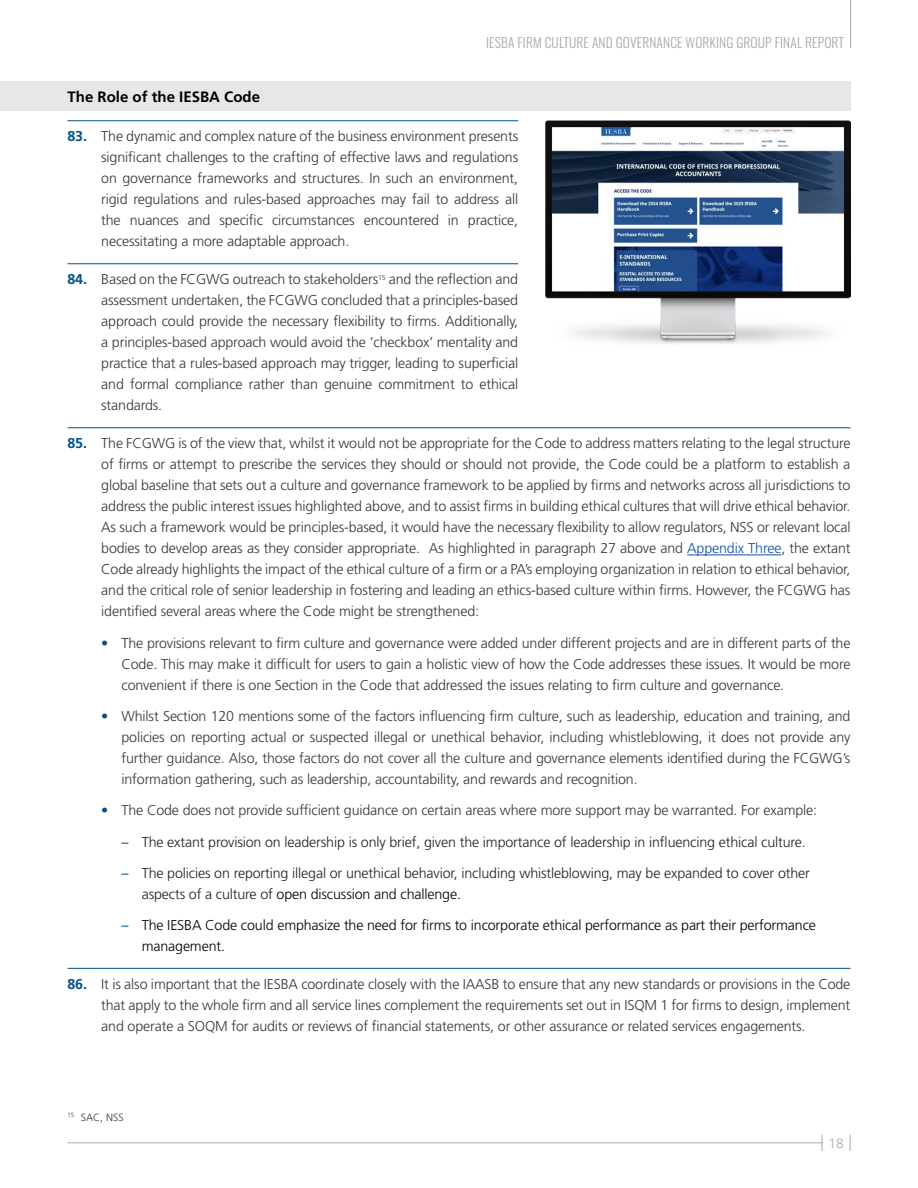
<style>
.page{position:relative;width:918px;height:1188px;background:#fff}
.page>*{position:absolute;margin:0;border:0;box-sizing:border-box;transform-origin:0 0}
.t1{font:700 15px "Frutiger LT Std";color:#000}
.t2{font:300 14.25px/21px "Frutiger LT Std";letter-spacing:-.01em;color:#383637;text-align:justify}
.t3{font:300 14.25px/21px "Frutiger LT Std";letter-spacing:-.01em;color:#202124}
.t4{font:300 14.25px/21px "Frutiger LT Std";letter-spacing:-.01em;color:#000}
.t5{font:300 13.5px "Oswald";letter-spacing:.01em;color:#a7a9ac}
.t6{font:300 13.5px "Frutiger LT Std";color:#a7a9ac}
.t7{font:300 10.5px "Frutiger LT Std";color:#383637}
.s1{font-weight:700;color:#005289}
.s2{color:#0e4eaa}
.s3{font-weight:400;color:#005289}
.s4{color:#000}
</style>
<div class="page">
<hr style="left:850px;top:0;width:1px;height:48px;background:#a7a9ac">
<hr style="left:68px;top:1142px;width:778px;height:1px;background:#a7a9ac">
<div style="left:823px;top:1135px;width:27px;height:16px;background:#fff"></div>
<svg style="left:850px;top:1135px;width:1px;height:16px"></svg>
<svg style="left:822px;top:1135px;width:1px;height:16px"></svg>
<div style="left:0;top:81px;width:850px;height:30px;background:#e6e7e8"></div>
<hr style="left:68px;top:120px;width:450px;height:1px;background:#005289">
<hr style="left:68px;top:263px;width:450px;height:1px;background:#005289">
<hr style="left:68px;top:427px;width:782px;height:1px;background:#005289">
<hr style="left:687px;top:555px;width:94px;height:1px;background:#0e4eaa">
<hr style="left:68px;top:968px;width:782px;height:1px;background:#005289">
<img style="left:545px;top:120px;width:306px;height:224px">
<p class="t5" style="left:486px;top:30px;width:359px">IESBA FIRM CULTURE AND GOVERNANCE WORKING GROUP FINAL REPORT</p>
<p class="t1" style="left:68px;top:88px;width:194px">The Role of the IESBA Code</p>
<p class="t2" style="left:101px;top:126px;width:419px;text-indent:-34px"><span class="s1">83.</span> The dynamic and complex nature of the business environment presents significant challenges to the crafting of effective laws and regulations on governance frameworks and structures. In such an environment, rigid regulations and rules-based approaches may fail to address all the nuances and specific circumstances encountered in practice, necessitating a more adaptable approach.</p>
<p class="t2" style="left:101px;top:269px;width:419px;text-indent:-34px"><span class="s1">84.</span> Based on the FCGWG outreach to stakeholders<sup>15</sup> and the reflection and assessment undertaken, the FCGWG concluded that a principles-based approach could provide the necessary flexibility to firms. Additionally, a principles-based approach would avoid the ‘checkbox’ mentality and practice that a rules-based approach may trigger, leading to superficial and formal compliance rather than genuine commitment to ethical standards.</p>
<p class="t2" style="left:101px;top:433px;width:751px;text-indent:-34px"><span class="s1">85.</span> The FCGWG is of the view that, whilst it would not be appropriate for the Code to address matters relating to the legal structure of firms or attempt to prescribe the services they should or should not provide, the Code could be a platform to establish a global baseline that sets out a culture and governance framework to be applied by firms and networks across all jurisdictions to address the public interest issues highlighted above, and to assist firms in building ethical cultures that will drive ethical behavior.<br>As such a framework would be principles-based, it would have the necessary flexibility to allow regulators, NSS or relevant local bodies to develop areas as they consider appropriate. As highlighted in paragraph 27 above and <span class="s2">Appendix Three</span>, the extant Code already highlights the impact of the ethical culture of a firm or a PA’s employing organization in relation to ethical behavior, and the critical role of senior leadership in fostering and leading an ethics-based culture within firms. However, the FCGWG has identified several areas where the Code might be strengthened:</p>
<p class="t2" style="left:122px;top:633px;width:731px;text-indent:-20px"><span class="s3">•</span> The provisions relevant to firm culture and governance were added under different projects and are in different parts of the Code. This may make it difficult for users to gain a holistic view of how the Code addresses these issues. It would be more convenient if there is one Section in the Code that addressed the issues relating to firm culture and governance.</p>
<p class="t2" style="left:122px;top:706px;width:731px;text-indent:-20px"><span class="s3">•</span> Whilst Section 120 mentions some of the factors influencing firm culture, such as leadership, education and training, and policies on reporting actual or suspected illegal or unethical behavior, including whistleblowing, it does not provide any further guidance. Also, those factors do not cover all the culture and governance elements identified during the FCGWG’s information gathering, such as leadership, accountability, and rewards and recognition.</p>
<p class="t2" style="left:101px;top:800px;width:717px"><span class="s3">•</span> The Code does not provide sufficient guidance on certain areas where more support may be warranted. For example:</p>
<p class="t3" style="left:122px;top:831px;width:686px"><span class="s3">–</span> The extant provision on leadership is only brief, given the importance of leadership in influencing ethical culture.</p>
<p class="t3" style="left:142px;top:863px;width:670px;text-indent:-20px"><span class="s3">–</span> The policies on reporting illegal or unethical behavior, including whistleblowing, may be expanded to cover other aspects of a culture of <span class="s4">open discussion and challenge.</span></p>
<p class="t4" style="left:142px;top:915px;width:676px;text-indent:-20px"><span class="s3">–</span> The IESBA Code could emphasize the need for firms to incorporate ethical performance as part their performance management.</p>
<p class="t2" style="left:101px;top:974px;width:751px;text-indent:-34px"><span class="s1">86.</span> It is also important that the IESBA coordinate closely with the IAASB to ensure that any new standards or provisions in the Code that apply to the whole firm and all service lines complement the requirements set out in ISQM 1 for firms to design, implement and operate a SOQM for audits or reviews of financial statements, or other assurance or related services engagements.</p>
<p class="t7" style="left:68px;top:1111px;width:58px"><sup>15</sup> SAC, NSS</p>
<p class="t6" style="left:829px;top:1136px;width:17px">18</p>
</div>
